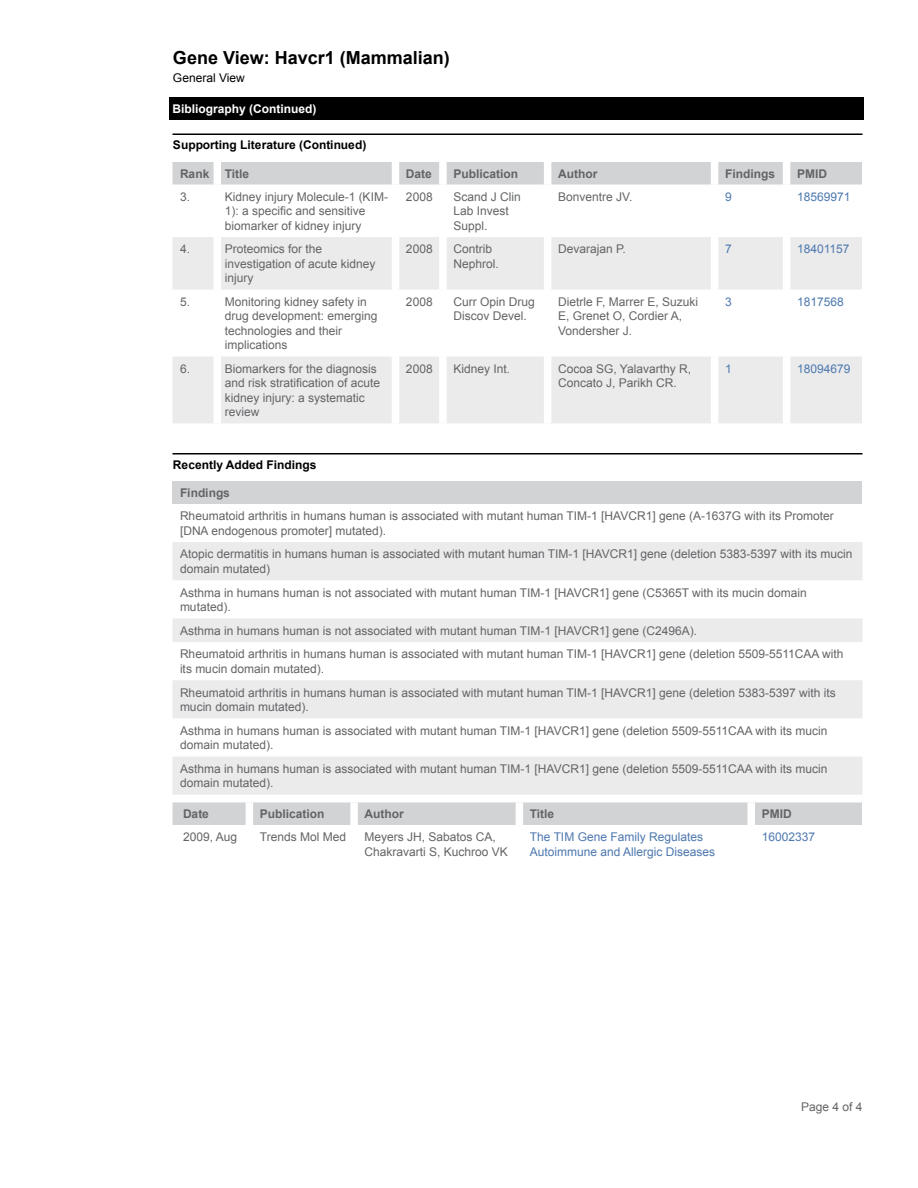
<style>
.page{position:relative;width:918px;height:1188px;background:#fff}
.page>*{position:absolute;margin:0;border:0;box-sizing:border-box;transform-origin:0 0}
.t1{font:700 18px "Arial";color:#000}
.t2{font:12px/14.4px "Arial";color:#636466}
.t3{font:12px/14.4px "Arial";color:#4d78ae}
.t4{font:700 12px "Arial";color:#636466}
.t5{font:700 12px "Arial";color:#000}
.t6{font:700 12px "Arial";color:#fff}
.t7{font:12px "Arial";color:#000}
</style>
<div class="page">
<div style="left:170px;top:98px;width:694px;height:22px;background:#000"></div>
<hr style="left:172px;top:134px;width:690px;height:1px;background:#000">
<hr style="left:172px;top:453px;width:690px;height:1px;background:#000">
<div style="left:172px;top:162px;width:690px;height:22px;background:#d1d3d4"></div>
<svg style="left:172px;top:237px;width:690px;height:186px;fill:#ebebec"></svg>
<div style="left:214px;top:162px;width:7px;height:22px;background:#fff"></div>
<div style="left:392px;top:162px;width:7px;height:22px;background:#fff"></div>
<div style="left:439px;top:162px;width:8px;height:22px;background:#fff"></div>
<div style="left:544px;top:162px;width:7px;height:22px;background:#fff"></div>
<div style="left:711px;top:162px;width:7px;height:22px;background:#fff"></div>
<div style="left:214px;top:237px;width:7px;height:53px;background:#fff"></div>
<div style="left:392px;top:237px;width:7px;height:53px;background:#fff"></div>
<div style="left:439px;top:237px;width:8px;height:53px;background:#fff"></div>
<div style="left:544px;top:237px;width:7px;height:53px;background:#fff"></div>
<div style="left:711px;top:237px;width:7px;height:53px;background:#fff"></div>
<div style="left:214px;top:290px;width:7px;height:67px;background:#fff"></div>
<div style="left:392px;top:290px;width:7px;height:67px;background:#fff"></div>
<div style="left:439px;top:290px;width:8px;height:67px;background:#fff"></div>
<div style="left:544px;top:290px;width:7px;height:67px;background:#fff"></div>
<div style="left:711px;top:290px;width:7px;height:67px;background:#fff"></div>
<div style="left:214px;top:357px;width:7px;height:66px;background:#fff"></div>
<div style="left:392px;top:357px;width:7px;height:66px;background:#fff"></div>
<div style="left:439px;top:357px;width:8px;height:66px;background:#fff"></div>
<div style="left:544px;top:357px;width:7px;height:66px;background:#fff"></div>
<div style="left:711px;top:357px;width:7px;height:66px;background:#fff"></div>
<div style="left:783px;top:162px;width:7px;height:22px;background:#fff"></div>
<div style="left:783px;top:237px;width:7px;height:53px;background:#fff"></div>
<div style="left:783px;top:290px;width:7px;height:67px;background:#fff"></div>
<div style="left:783px;top:357px;width:7px;height:66px;background:#fff"></div>
<div style="left:172px;top:802px;width:690px;height:23px;background:#d1d3d4"></div>
<div style="left:246px;top:802px;width:7px;height:23px;background:#fff"></div>
<div style="left:350px;top:802px;width:8px;height:23px;background:#fff"></div>
<div style="left:516px;top:802px;width:7px;height:23px;background:#fff"></div>
<div style="left:747px;top:802px;width:8px;height:23px;background:#fff"></div>
<div style="left:172px;top:482px;width:690px;height:22px;background:#d1d3d4"></div>
<svg style="left:172px;top:542px;width:690px;height:253px;fill:#ebebec"></svg>
<h1 class="t1" style="left:173px;top:46px;width:278px">Gene View: Havcr1 (Mammalian)</h1>
<p class="t7" style="left:173px;top:70px;width:73px">General View</p>
<p class="t6" style="left:172px;top:101px;width:145px">Bibliography (Continued)</p>
<p class="t5" style="left:173px;top:137px;width:195px">Supporting Literature (Continued)</p>
<p class="t4" style="left:180px;top:165px;width:31px">Rank</p>
<p class="t4" style="left:225px;top:165px;width:26px">Title</p>
<p class="t4" style="left:406px;top:165px;width:28px">Date</p>
<p class="t4" style="left:453px;top:165px;width:66px">Publication</p>
<p class="t4" style="left:558px;top:165px;width:41px">Author</p>
<p class="t4" style="left:725px;top:165px;width:52px">Findings</p>
<p class="t4" style="left:797px;top:165px;width:31px">PMID</p>
<p class="t2" style="left:180px;top:189px;width:12px">3.</p>
<p class="t2" style="left:225px;top:189px;width:165px">Kidney injury Molecule-1 (KIM-<br>1): a specific and sensitive biomarker of kidney injury</p>
<p class="t2" style="left:406px;top:189px;width:28px">2008</p>
<p class="t2" style="left:453px;top:189px;width:69px">Scand J Clin<br>Lab Invest<br>Suppl.</p>
<p class="t2" style="left:558px;top:189px;width:76px">Bonventre JV.</p>
<p class="t3" style="left:725px;top:189px;width:8px">9</p>
<p class="t3" style="left:797px;top:189px;width:55px">18569971</p>
<p class="t2" style="left:180px;top:242px;width:12px">4.</p>
<p class="t2" style="left:225px;top:242px;width:152px">Proteomics for the investigation of acute kidney injury</p>
<p class="t2" style="left:406px;top:242px;width:28px">2008</p>
<p class="t2" style="left:453px;top:242px;width:47px">Contrib<br>Nephrol.</p>
<p class="t2" style="left:558px;top:242px;width:69px">Devarajan P.</p>
<p class="t3" style="left:725px;top:242px;width:8px">7</p>
<p class="t3" style="left:797px;top:242px;width:54px">18401157</p>
<p class="t2" style="left:180px;top:295px;width:12px">5.</p>
<p class="t2" style="left:225px;top:295px;width:154px">Monitoring kidney safety in drug development: emerging technologies and their implications</p>
<p class="t2" style="left:406px;top:295px;width:28px">2008</p>
<p class="t2" style="left:453px;top:295px;width:83px">Curr Opin Drug<br>Discov Devel.</p>
<p class="t2" style="left:558px;top:295px;width:142px">Dietrle F, Marrer E, Suzuki<br>E, Grenet O, Cordier A,<br>Vondersher J.</p>
<p class="t3" style="left:725px;top:295px;width:8px">3</p>
<p class="t3" style="left:797px;top:295px;width:48px">1817568</p>
<p class="t2" style="left:180px;top:361px;width:12px">6.</p>
<p class="t2" style="left:225px;top:361px;width:157px">Biomarkers for the diagnosis and risk stratification of acute kidney injury: a systematic review</p>
<p class="t2" style="left:406px;top:361px;width:28px">2008</p>
<p class="t2" style="left:453px;top:361px;width:58px">Kidney Int.</p>
<p class="t2" style="left:558px;top:361px;width:134px">Cocoa SG, Yalavarthy R,<br>Concato J, Parikh CR.</p>
<p class="t3" style="left:725px;top:361px;width:8px">1</p>
<p class="t3" style="left:797px;top:361px;width:55px">18094679</p>
<p class="t5" style="left:173px;top:456px;width:145px">Recently Added Findings</p>
<p class="t4" style="left:180px;top:485px;width:52px">Findings</p>
<p class="t2" style="left:180px;top:509px;width:655px">Rheumatoid arthritis in humans human is associated with mutant human TIM-1 [HAVCR1] gene (A-1637G with its Promoter [DNA endogenous promoter] mutated).</p>
<p class="t2" style="left:180px;top:547px;width:674px">Atopic dermatitis in humans human is associated with mutant human TIM-1 [HAVCR1] gene (deletion 5383-5397 with its mucin domain mutated)</p>
<p class="t2" style="left:180px;top:585px;width:628px">Asthma in humans human is not associated with mutant human TIM-1 [HAVCR1] gene (C5365T with its mucin domain mutated).</p>
<p class="t2" style="left:180px;top:619px;width:665px;line-height:23.7px">Asthma in humans human is not associated with mutant human TIM-1 [HAVCR1] gene (C2496A).<br>Rheumatoid arthritis in humans human is associated with mutant human TIM-1 [HAVCR1] gene (deletion 5509-5511CAA with</p>
<p class="t2" style="left:180px;top:657px;width:657px;line-height:23.7px">its mucin domain mutated).<br>Rheumatoid arthritis in humans human is associated with mutant human TIM-1 [HAVCR1] gene (deletion 5383-5397 with its</p>
<p class="t2" style="left:180px;top:695px;width:649px;line-height:23.7px">mucin domain mutated).<br>Asthma in humans human is associated with mutant human TIM-1 [HAVCR1] gene (deletion 5509-5511CAA with its mucin</p>
<p class="t2" style="left:180px;top:733px;width:649px;line-height:23.7px">domain mutated).<br>Asthma in humans human is associated with mutant human TIM-1 [HAVCR1] gene (deletion 5509-5511CAA with its mucin</p>
<p class="t2" style="left:180px;top:776px;width:95px">domain mutated).</p>
<p class="t4" style="left:183px;top:806px;width:28px">Date</p>
<p class="t4" style="left:260px;top:806px;width:66px">Publication</p>
<p class="t4" style="left:365px;top:806px;width:41px">Author</p>
<p class="t4" style="left:530px;top:806px;width:26px">Title</p>
<p class="t4" style="left:762px;top:806px;width:32px">PMID</p>
<p class="t2" style="left:183px;top:830px;width:56px">2009, Aug</p>
<p class="t2" style="left:260px;top:830px;width:88px">Trends Mol Med</p>
<p class="t2" style="left:365px;top:830px;width:145px">Meyers JH, Sabatos CA,<br>Chakravarti S, Kuchroo VK</p>
<p class="t3" style="left:530px;top:830px;width:187px">The TIM Gene Family Regulates<br>Autoimmune and Allergic Diseases</p>
<p class="t3" style="left:762px;top:830px;width:55px">16002337</p>
<p class="t2" style="left:801px;top:1099px;width:63px">Page 4 of 4</p>
</div>
